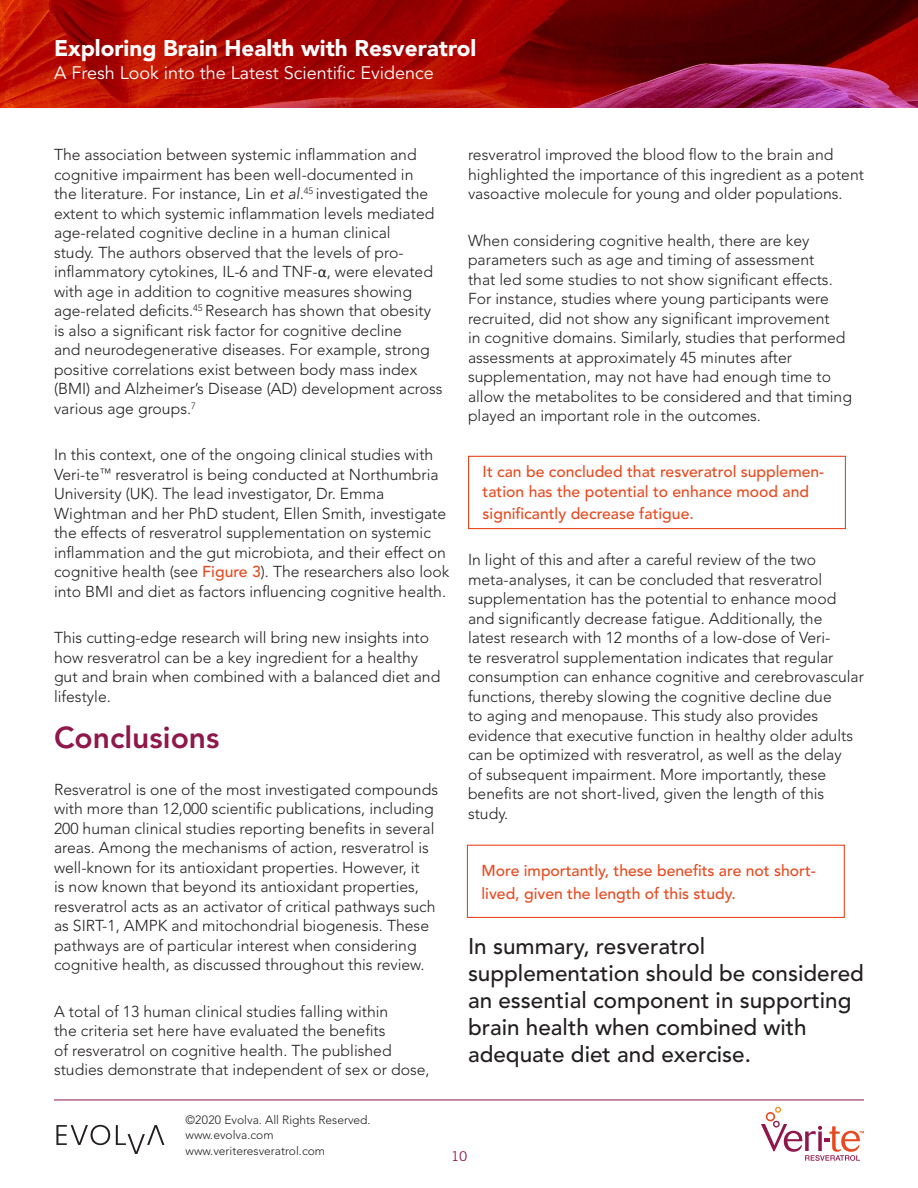
<style>
.page{position:relative;width:918px;height:1188px;background:#fff}
.page>*{position:absolute;margin:0;border:0;box-sizing:border-box;transform-origin:0 0}
.subhead{font:800 30px "Avenir LT Std";color:#8f174b}
.subhead-2{font:500 22.5px/27px "Avenir LT Std";color:#231f20}
.t1{font:900 22.5px "Avenir LT Std";color:#fff}
.t2{font:18px "Avenir LT Std";color:#fff}
.subhead-3{font:300 15.75px/19.5px "Avenir LT Std";color:#231f20}
.subhead-4{font:500 15.75px/22.5px "Avenir LT Std";color:#e74a20}
.t3{font:13.5px "Trade Gothic";color:#8f174b}
.t4{font:300 12px "Avenir LT Std";color:#231f20}
.s1{font-style:italic}
.s2{font-family:"Calibri";font-weight:400}
.s3{font-weight:500;color:#e74a20}
</style>
<div class="page">
<svg style="left:761px;top:1107px;width:103px;height:54px"></svg>
<hr style="left:54px;top:1100px;width:810px;height:1px;background:#8f174b">
<img style="left:0;top:0;width:918px;height:108px">
<div style="left:467px;top:845px;width:378px;height:73px;border:1px solid #e74a20"></div>
<div style="left:468px;top:456px;width:378px;height:73px;border:1px solid #e74a20"></div>
<svg style="left:56px;top:1125px;width:54px;height:20px"></svg>
<svg style="left:116px;top:1125px;width:48px;height:29px"></svg>
<p class="t1" style="left:54px;top:34px;width:424px">Exploring Brain Health with Resveratrol</p>
<p class="t2" style="left:54px;top:62px;width:381px">A Fresh Look into the Latest Scientific Evidence</p>
<p class="subhead-3" style="left:54px;top:145px;width:390px">The association between systemic inflammation and cognitive impairment has been well-documented in<br>the literature. For instance, Lin <span class="s1">et al.</span><sup>45</sup> investigated the extent to which systemic inflammation levels mediated age-related cognitive decline in a human clinical<br>study. The authors observed that the levels of pro&shy;inflammatory cytokines, IL-6 and TNF-<span class="s2">α</span>, were elevated with age in addition to cognitive measures showing age-related deficits.<sup>45</sup> Research has shown that obesity is also a significant risk factor for cognitive decline<br>and neurodegenerative diseases. For example, strong positive correlations exist between body mass index (BMI) and Alzheimer’s Disease (AD) development across various age groups.<sup>7</sup></p>
<p class="subhead-3" style="left:54px;top:445px;width:397px">In this context, one of the ongoing clinical studies with Veri-te<sup>™</sup> resveratrol is being conducted at Northumbria University (UK). The lead investigator, Dr. Emma Wightman and her PhD student, Ellen Smith, investigate the effects of resveratrol supplementation on systemic inflammation and the gut microbiota, and their effect on cognitive health (see <span class="s3">Figure 3</span>). The researchers also look into BMI and diet as factors influencing cognitive health.</p>
<p class="subhead-3" style="left:54px;top:628px;width:388px">This cutting-edge research will bring new insights into how resveratrol can be a key ingredient for a healthy gut and brain when combined with a balanced diet and lifestyle.</p>
<p class="subhead" style="left:54px;top:720px;width:167px">Conclusions</p>
<p class="subhead-3" style="left:54px;top:780px;width:386px">Resveratrol is one of the most investigated compounds with more than 12,000 scientific publications, including 200 human clinical studies reporting benefits in several areas. Among the mechanisms of action, resveratrol is well-known for its antioxidant properties. However, it<br>is now known that beyond its antioxidant properties, resveratrol acts as an activator of critical pathways such as SIRT-1, AMPK and mitochondrial biogenesis. These pathways are of particular interest when considering cognitive health, as discussed throughout this review.</p>
<p class="subhead-3" style="left:54px;top:1002px;width:377px">A total of 13 human clinical studies falling within<br>the criteria set here have evaluated the benefits<br>of resveratrol on cognitive health. The published studies demonstrate that independent of sex or dose,</p>
<p class="subhead-3" style="left:468px;top:145px;width:398px">resveratrol improved the blood flow to the brain and highlighted the importance of this ingredient as a potent vasoactive molecule for young and older populations.</p>
<p class="subhead-3" style="left:468px;top:231px;width:386px">When considering cognitive health, there are key parameters such as age and timing of assessment<br>that led some studies to not show significant effects.<br>For instance, studies where young participants were recruited, did not show any significant improvement<br>in cognitive domains. Similarly, studies that performed assessments at approximately 45 minutes after supplementation, may not have had enough time to allow the metabolites to be considered and that timing played an important role in the outcomes.</p>
<p class="subhead-4" style="left:483px;top:463px;width:343px;line-height:19.5px">It can be concluded that resveratrol supplemen&shy;tation has the potential to enhance mood and</p>
<p class="subhead-4" style="left:483px;top:503px;width:213px">significantly decrease fatigue.</p>
<p class="subhead-3" style="left:468px;top:550px;width:398px">In light of this and after a careful review of the two meta-analyses, it can be concluded that resveratrol supplementation has the potential to enhance mood and significantly decrease fatigue. Additionally, the latest research with 12 months of a low-dose of Veri-<br>te resveratrol supplementation indicates that regular consumption can enhance cognitive and cerebrovascular functions, thereby slowing the cognitive decline due<br>to aging and menopause. This study also provides evidence that executive function in healthy older adults can be optimized with resveratrol, as well as the delay<br>of subsequent impairment. More importantly, these benefits are not short-lived, given the length of this study.</p>
<p class="subhead-4" style="left:482px;top:860px;width:336px">More importantly, these benefits are not short&shy;lived, given the length of this study.</p>
<p class="subhead-2" style="left:468px;top:933px;width:397px">In summary, resveratrol supplementation should be considered an essential component in supporting brain health when combined with adequate diet and exercise.</p>
<p class="t4" style="left:186px;top:1112px;width:187px">©2020 Evolva. All Rights Reserved.</p>
<p class="t4" style="left:186px;top:1127px;width:90px">www.evolva.com</p>
<p class="t4" style="left:186px;top:1144px;width:141px">www.veriteresveratrol.com</p>
<p class="t3" style="left:451px;top:1148px;width:18px">10</p>
</div>
